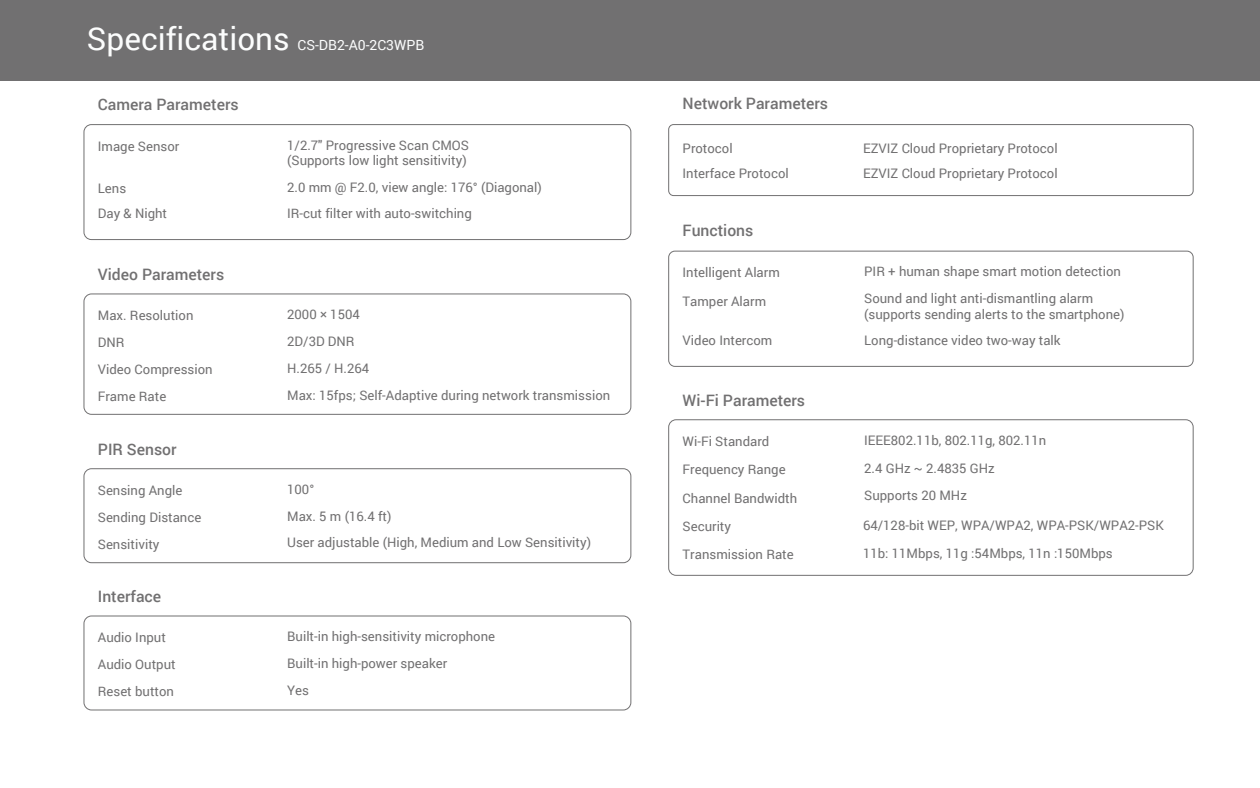
<style>
.page{position:relative;width:1260px;height:788px;background:#fff}
.page>*{position:absolute;margin:0;border:0;box-sizing:border-box;transform-origin:0 0}
.t1{font:31.5px "Roboto";color:#fcfdfd}
.t2{font:500 15.75px "Roboto";color:#717071}
.t3{font:14px "Roboto";color:#fcfdfd}
.t4{font:13.12px/15.8px "Roboto";color:#717071}
</style>
<div class="page">
<div style="left:0;top:0;width:1260px;height:80px;background:#717071"></div>
<div style="left:84px;top:124px;width:547px;height:116px;border:1px solid #717071;border-radius:7px"></div>
<div style="left:84px;top:293px;width:547px;height:121px;border:1px solid #717071;border-radius:8px"></div>
<div style="left:84px;top:468px;width:547px;height:95px;border:1px solid #717071;border-radius:8px"></div>
<div style="left:84px;top:615px;width:547px;height:95px;border:1px solid #717071;border-radius:8px"></div>
<div style="left:669px;top:124px;width:524px;height:72px;border:1px solid #717071;border-radius:5px"></div>
<div style="left:668px;top:251px;width:525px;height:115px;border:1px solid #717071;border-radius:6px"></div>
<div style="left:668px;top:419px;width:525px;height:156px;border:1px solid #717071;border-radius:7px"></div>
<h1 class="t1" style="left:87px;top:16px;width:204px">Specifications</h1>
<p class="t3" style="left:297px;top:35px;width:129px">CS-DB2-A0-2C3WPB</p>
<p class="t2" style="left:98px;top:93px;width:142px">Camera Parameters</p>
<p class="t4" style="left:98px;top:138px;width:83px">Image Sensor</p>
<p class="t4" style="left:287px;top:137px;width:183px">1/2.7" Progressive Scan CMOS (Supports low light sensitivity)</p>
<p class="t4" style="left:98px;top:180px;width:30px">Lens</p>
<p class="t4" style="left:287px;top:179px;width:256px">2.0 mm @ F2.0, view angle: 176° (Diagonal)</p>
<p class="t4" style="left:98px;top:205px;width:71px">Day &amp; Night</p>
<p class="t4" style="left:287px;top:205px;width:186px">IR-cut filter with auto-switching</p>
<p class="t2" style="left:98px;top:263px;width:128px">Video Parameters</p>
<p class="t4" style="left:98px;top:307px;width:97px">Max. Resolution</p>
<p class="t4" style="left:287px;top:306px;width:74px">2000 × 1504</p>
<p class="t4" style="left:98px;top:334px;width:28px">DNR</p>
<p class="t4" style="left:287px;top:333px;width:69px">2D/3D DNR</p>
<p class="t4" style="left:98px;top:361px;width:116px">Video Compression</p>
<p class="t4" style="left:287px;top:359px;width:84px">H.265 / H.264</p>
<p class="t4" style="left:98px;top:388px;width:70px">Frame Rate</p>
<p class="t4" style="left:287px;top:387px;width:325px">Max: 15fps; Self-Adaptive during network transmission</p>
<p class="t2" style="left:98px;top:438px;width:80px">PIR Sensor</p>
<p class="t4" style="left:98px;top:482px;width:86px">Sensing Angle</p>
<p class="t4" style="left:287px;top:480px;width:29px">100°</p>
<p class="t4" style="left:98px;top:509px;width:105px">Sending Distance</p>
<p class="t4" style="left:287px;top:508px;width:106px">Max. 5 m (16.4 ft)</p>
<p class="t4" style="left:98px;top:535px;width:63px">Sensitivity</p>
<p class="t4" style="left:287px;top:534px;width:305px">User adjustable (High, Medium and Low Sensitivity)</p>
<p class="t2" style="left:98px;top:585px;width:65px">Interface</p>
<p class="t4" style="left:98px;top:629px;width:70px">Audio Input</p>
<p class="t4" style="left:287px;top:628px;width:209px">Built-in high-sensitivity microphone</p>
<p class="t4" style="left:98px;top:656px;width:79px">Audio Output</p>
<p class="t4" style="left:287px;top:655px;width:162px">Built-in high-power speaker</p>
<p class="t4" style="left:98px;top:682px;width:78px">Reset button</p>
<p class="t4" style="left:287px;top:681px;width:23px">Yes</p>
<p class="t2" style="left:683px;top:92px;width:147px">Network Parameters</p>
<p class="t4" style="left:683px;top:140px;width:52px">Protocol</p>
<p class="t4" style="left:863px;top:140px;width:196px">EZVIZ Cloud Proprietary Protocol</p>
<p class="t4" style="left:683px;top:165px;width:108px">Interface Protocol</p>
<p class="t4" style="left:863px;top:165px;width:196px">EZVIZ Cloud Proprietary Protocol</p>
<p class="t2" style="left:683px;top:219px;width:72px">Functions</p>
<p class="t4" style="left:683px;top:264px;width:99px">Intelligent Alarm</p>
<p class="t4" style="left:864px;top:263px;width:258px">PIR + human shape smart motion detection</p>
<p class="t4" style="left:683px;top:293px;width:85px">Tamper Alarm</p>
<p class="t4" style="left:864px;top:290px;width:262px">Sound and light anti-dismantling alarm (supports sending alerts to the smartphone)</p>
<p class="t4" style="left:683px;top:332px;width:91px">Video Intercom</p>
<p class="t4" style="left:864px;top:332px;width:198px">Long-distance video two-way talk</p>
<p class="t2" style="left:683px;top:389px;width:124px">Wi-Fi Parameters</p>
<p class="t4" style="left:683px;top:433px;width:88px">Wi-Fi Standard</p>
<p class="t4" style="left:864px;top:432px;width:184px">IEEE802.11b, 802.11g, 802.11n</p>
<p class="t4" style="left:683px;top:461px;width:105px">Frequency Range</p>
<p class="t4" style="left:864px;top:460px;width:132px">2.4 GHz ~ 2.4835 GHz</p>
<p class="t4" style="left:683px;top:489px;width:116px">Channel Bandwidth</p>
<p class="t4" style="left:864px;top:487px;width:104px">Supports 20 MHz</p>
<p class="t4" style="left:683px;top:517px;width:50px">Security</p>
<p class="t4" style="left:863px;top:517px;width:302px">64/128-bit WEP, WPA/WPA2, WPA-PSK/WPA2-PSK</p>
<p class="t4" style="left:683px;top:546px;width:113px">Transmission Rate</p>
<p class="t4" style="left:863px;top:544px;width:251px">11b: 11Mbps, 11g :54Mbps, 11n :150Mbps</p>
</div>
